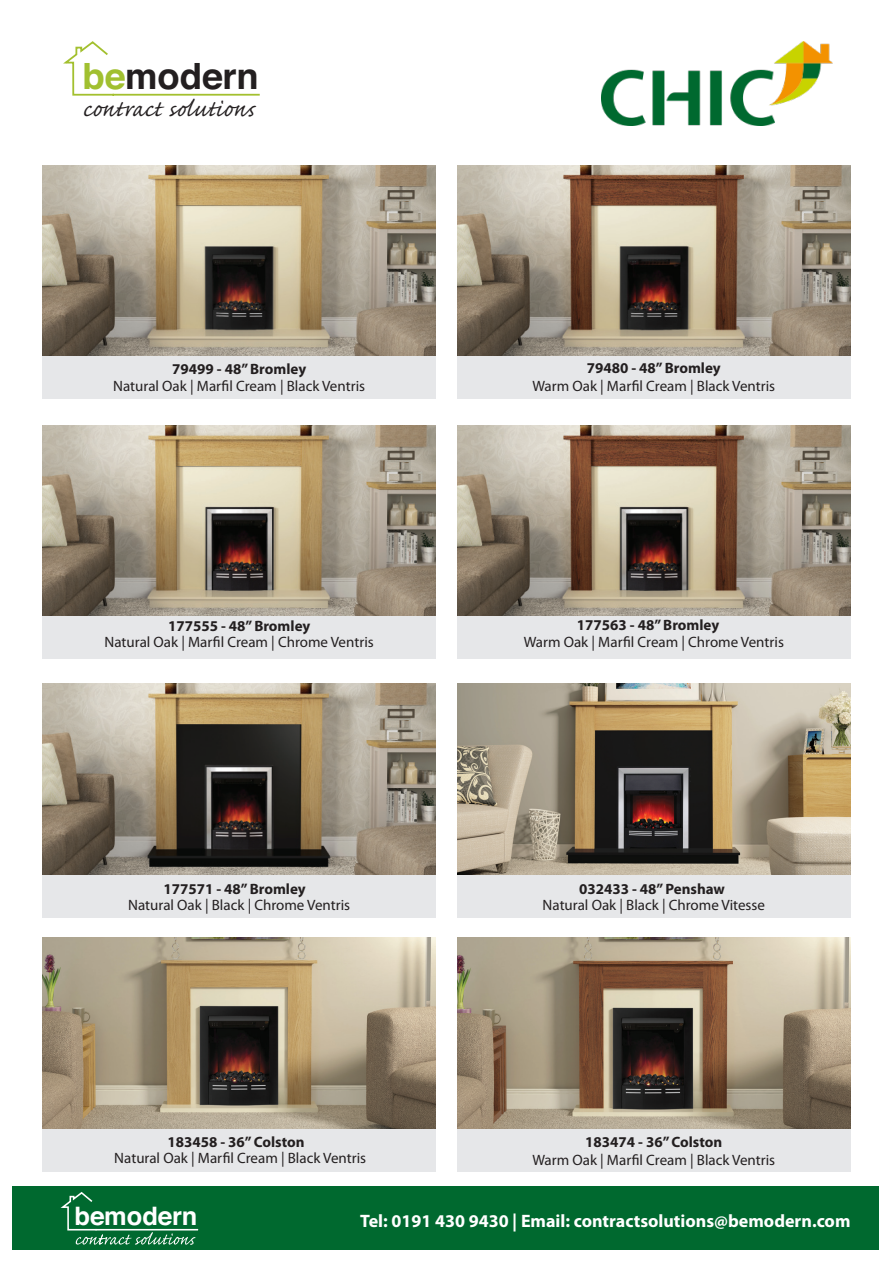
<style>
.page{position:relative;width:893px;height:1263px;background:#fff}
.page>*{position:absolute;margin:0;border:0;box-sizing:border-box;transform-origin:0 0}
.t1{font:700 36.15px "Helvetica";color:#231f20}
.t2{font:29.4px "Caflisch Script Pro";letter-spacing:.01em;color:#231f20}
.t3{font:700 25.5px "Helvetica";color:#fff}
.t4{font:700 18px "Myriad Pro";color:#fff}
.t5{font:15px "Myriad Pro";color:#231f20}
.t6{font:700 15px "Myriad Pro";color:#231f20}
.s1{color:#a1c030}
</style>
<div class="page">
<div style="left:13px;top:1186px;width:866px;height:64px;background:#00692f"></div>
<hr style="left:96px;top:1229px;width:102px;height:1px;background:#fff">
<svg style="left:61px;top:1192px;width:134px;height:53px"></svg>
<svg style="left:63px;top:41px;width:197px;height:55px"></svg>
<img style="left:601px;top:41px;width:231px;height:85px">
<img style="left:43px;top:165px;width:393px;height:192px">
<img style="left:457px;top:165px;width:393px;height:192px">
<div style="left:43px;top:357px;width:393px;height:42px;background:#e6e7e9"></div>
<div style="left:457px;top:357px;width:393px;height:42px;background:#e6e7e9"></div>
<img style="left:43px;top:425px;width:393px;height:192px">
<img style="left:457px;top:425px;width:393px;height:192px">
<div style="left:43px;top:617px;width:393px;height:42px;background:#e6e7e9"></div>
<div style="left:457px;top:617px;width:393px;height:42px;background:#e6e7e9"></div>
<img style="left:43px;top:684px;width:393px;height:191px">
<div style="left:43px;top:875px;width:393px;height:42px;background:#e6e7e9"></div>
<img style="left:43px;top:937px;width:393px;height:192px">
<div style="left:43px;top:1129px;width:393px;height:42px;background:#e6e7e9"></div>
<div style="left:457px;top:1129px;width:393px;height:42px;background:#e6e7e9"></div>
<img style="left:457px;top:937px;width:393px;height:192px">
<img style="left:457px;top:684px;width:393px;height:191px">
<div style="left:457px;top:875px;width:393px;height:42px;background:#e6e7e9"></div>
<h1 class="t1" style="left:82px;top:54px;width:178px"><span class="s1">be</span>modern</h1>
<h2 class="t2" style="left:82px;top:93px;width:173px">contract solutions</h2>
<p class="t6" style="left:172px;top:359px;width:135px">79499 - 48” Bromley</p>
<p class="t5" style="left:113px;top:377px;width:253px">Natural Oak | Marfil Cream | Black Ventris</p>
<p class="t6" style="left:587px;top:358px;width:135px">79480 - 48” Bromley</p>
<p class="t5" style="left:532px;top:377px;width:244px">Warm Oak | Marfil Cream | Black Ventris</p>
<p class="t6" style="left:168px;top:616px;width:144px">177555 - 48” Bromley</p>
<p class="t5" style="left:105px;top:632px;width:271px">Natural Oak | Marfil Cream | Chrome Ventris</p>
<p class="t6" style="left:577px;top:615px;width:144px">177563 - 48” Bromley</p>
<p class="t5" style="left:524px;top:632px;width:262px">Warm Oak | Marfil Cream | Chrome Ventris</p>
<p class="t6" style="left:163px;top:879px;width:144px">177571 - 48” Bromley</p>
<p class="t5" style="left:128px;top:895px;width:223px">Natural Oak | Black | Chrome Ventris</p>
<p class="t6" style="left:579px;top:879px;width:147px">032433 - 48” Penshaw</p>
<p class="t5" style="left:543px;top:895px;width:224px">Natural Oak | Black | Chrome Vitesse</p>
<p class="t6" style="left:167px;top:1132px;width:139px">183458 - 36” Colston</p>
<p class="t5" style="left:114px;top:1149px;width:253px">Natural Oak | Marfil Cream | Black Ventris</p>
<p class="t6" style="left:585px;top:1132px;width:139px">183474 - 36” Colston</p>
<p class="t5" style="left:532px;top:1150px;width:244px">Warm Oak | Marfil Cream | Black Ventris</p>
<h3 class="t3" style="left:75px;top:1200px;width:124px">bemodern</h3>
<p class="t4" style="left:360px;top:1209px;width:492px">Tel: 0191 430 9430 | Email: contractsolutions@bemodern.com</p>
</div>
